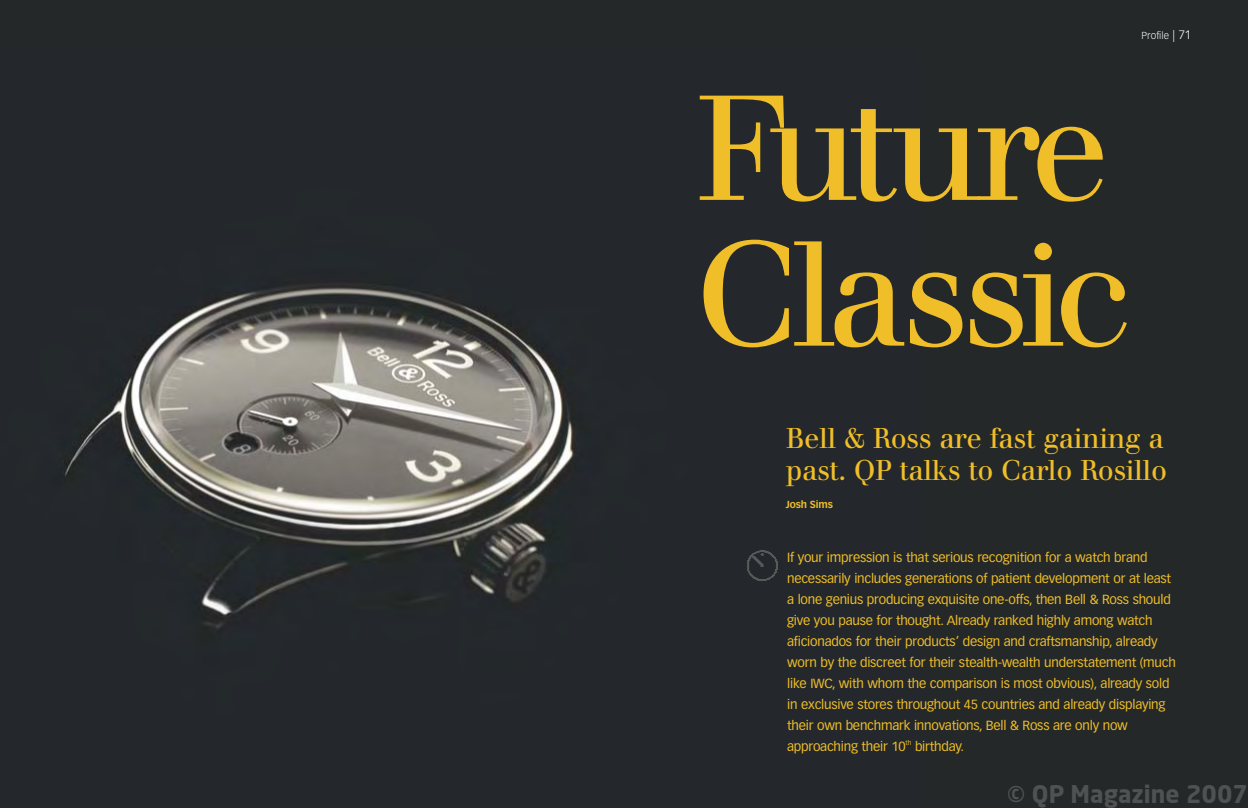
<style>
.page{position:relative;width:1248px;height:808px;background:#fff}
.page>*{position:absolute;margin:0;border:0;box-sizing:border-box;transform-origin:0 0}
.t1{font:145.8px/145.8px "Walbaum";letter-spacing:-.06em;color:#efbe28}
.t2{font:28px/32px "Walbaum";letter-spacing:-.015em;color:#efbe28}
.t3{font:700 24px "Neo Sans";color:rgb(255 255 255/.2)}
.t4{font:13px/21px "Vectora LH";letter-spacing:-.015em;color:#efbe28}
.t5{font:300 10px "Vectora LH";color:#fff}
.t6{font:700 10px "Vectora LH";letter-spacing:-.02em;color:#efbe28}
.s1{font-size:12px}
</style>
<div class="page">
<div style="left:0;top:0;width:1247px;height:808px;background:#252828"></div>
<img style="left:64px;top:284px;width:714px;height:345px">
<img style="left:745px;top:550px;width:32px;height:30px">
<p class="t5" style="left:1141px;top:31px;width:51px">Profile <span class="s1">| 71</span></p>
<h1 class="t1" style="left:694px;top:90px;width:435px">Future<br>Classic</h1>
<h2 class="t2" style="left:785px;top:425px;width:382px">Bell &amp; Ross are fast gaining a past. QP talks to Carlo Rosillo</h2>
<p class="t6" style="left:785px;top:501px;width:49px">Josh Sims</p>
<p class="t4" style="left:787px;top:547px;width:390px">If your impression is that serious recognition for a watch brand necessarily includes generations of patient development or at least a lone genius producing exquisite one-offs, then Bell &amp; Ross should give you pause for thought. Already ranked highly among watch aficionados for their products’ design and craftsmanship, already worn by the discreet for their stealth-wealth understatement (much like IWC, with whom the comparison is most obvious), already sold in exclusive stores throughout 45 countries and already displaying their own benchmark innovations, Bell &amp; Ross are only now approaching their 10<sup>th</sup> birthday.</p>
<h3 class="t3" style="left:1007px;top:778px;width:242px">© QP Magazine 2007</h3>
</div>
